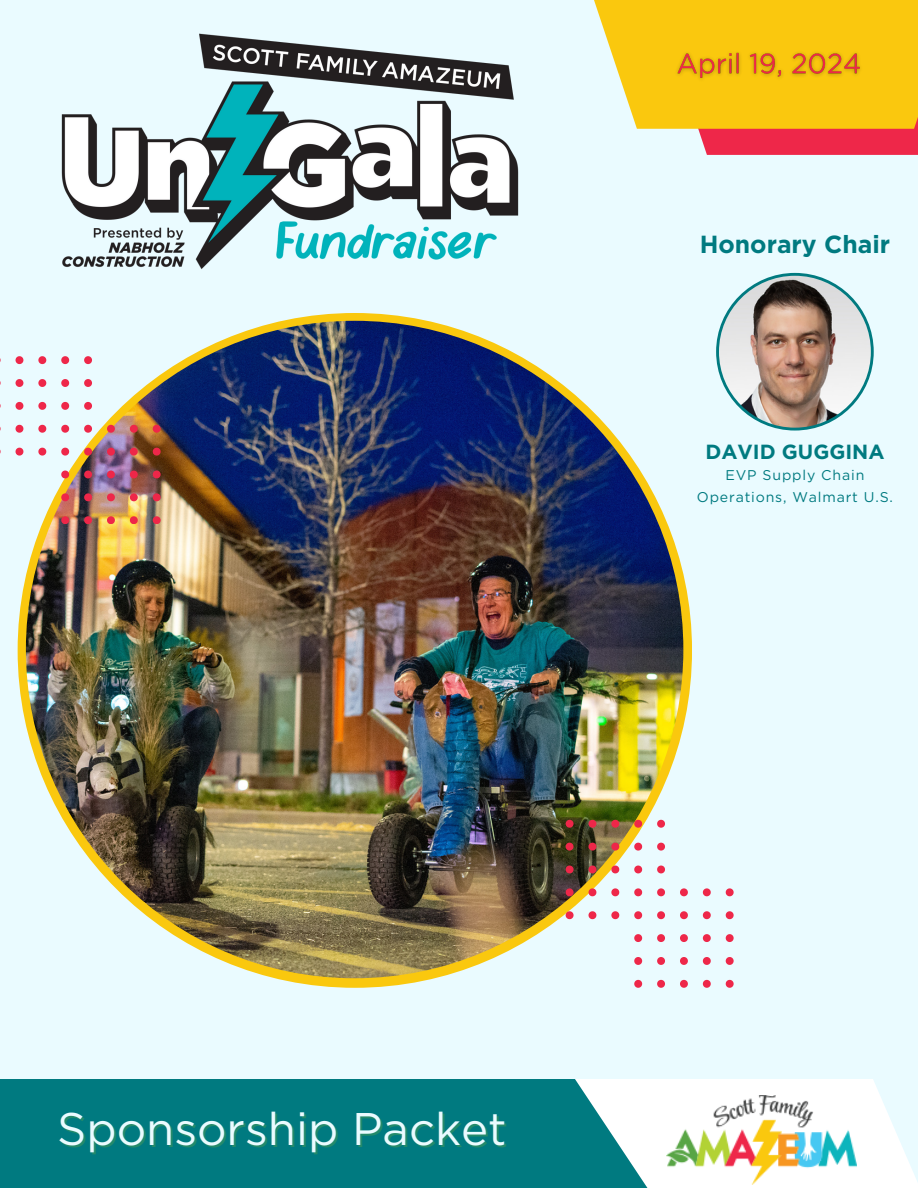
<style>
.page{position:relative;width:918px;height:1188px;background:#eafbff}
.page>*{position:absolute;margin:0;border:0;box-sizing:border-box;transform-origin:0 0}
.t1{font:45.75px "Gotham";color:#eafbff}
.t2{font:700 24.75px "Gotham";color:#007a80}
.t3{font:700 20.4px "Gotham";color:#007a80}
.t4{font:14.1px/21.3px "Gotham";letter-spacing:.06em;color:#007a80;text-align:center}
</style>
<div class="page">
<svg style="left:667px;top:1079px;width:251px;height:109px;fill:#fff"></svg>
<svg style="left:773px;top:0;width:145px;height:155px;background:#f7a71a"></svg>
<svg style="left:0;top:1079px;width:667px;height:109px;background:#15858a"></svg>
<img style="left:667px;top:1095px;width:190px;height:89px">
<img style="left:61px;top:0;width:712px;height:269px">
<div style="left:18px;top:313px;width:674px;height:674px;background:#fac80e;border-radius:50%"></div>
<img style="left:26px;top:321px;width:657px;height:657px;border-radius:50%">
<svg style="left:16px;top:356px;width:7px;height:8px"></svg>
<svg style="left:38px;top:356px;width:8px;height:8px"></svg>
<svg style="left:61px;top:356px;width:8px;height:8px"></svg>
<svg style="left:84px;top:356px;width:8px;height:8px"></svg>
<svg style="left:16px;top:379px;width:7px;height:8px"></svg>
<svg style="left:38px;top:379px;width:8px;height:8px"></svg>
<svg style="left:61px;top:379px;width:8px;height:8px"></svg>
<svg style="left:84px;top:379px;width:8px;height:8px"></svg>
<svg style="left:16px;top:402px;width:7px;height:8px"></svg>
<svg style="left:38px;top:402px;width:8px;height:8px"></svg>
<svg style="left:61px;top:402px;width:8px;height:8px"></svg>
<svg style="left:84px;top:402px;width:8px;height:8px"></svg>
<svg style="left:16px;top:425px;width:7px;height:8px"></svg>
<svg style="left:38px;top:425px;width:8px;height:8px"></svg>
<svg style="left:61px;top:425px;width:8px;height:8px"></svg>
<svg style="left:84px;top:425px;width:8px;height:8px"></svg>
<svg style="left:107px;top:425px;width:8px;height:8px"></svg>
<svg style="left:130px;top:425px;width:8px;height:8px"></svg>
<svg style="left:153px;top:425px;width:7px;height:8px"></svg>
<svg style="left:16px;top:448px;width:7px;height:8px"></svg>
<svg style="left:38px;top:448px;width:8px;height:8px"></svg>
<svg style="left:61px;top:448px;width:8px;height:8px"></svg>
<svg style="left:84px;top:448px;width:8px;height:8px"></svg>
<svg style="left:107px;top:448px;width:8px;height:8px"></svg>
<svg style="left:130px;top:448px;width:8px;height:8px"></svg>
<svg style="left:153px;top:448px;width:7px;height:8px"></svg>
<svg style="left:61px;top:471px;width:8px;height:7px"></svg>
<svg style="left:84px;top:471px;width:8px;height:7px"></svg>
<svg style="left:107px;top:471px;width:8px;height:7px"></svg>
<svg style="left:130px;top:471px;width:8px;height:7px"></svg>
<svg style="left:153px;top:471px;width:7px;height:7px"></svg>
<svg style="left:61px;top:493px;width:8px;height:8px"></svg>
<svg style="left:84px;top:493px;width:8px;height:8px"></svg>
<svg style="left:107px;top:493px;width:8px;height:8px"></svg>
<svg style="left:130px;top:493px;width:8px;height:8px"></svg>
<svg style="left:153px;top:493px;width:7px;height:8px"></svg>
<svg style="left:61px;top:516px;width:8px;height:8px"></svg>
<svg style="left:84px;top:516px;width:8px;height:8px"></svg>
<svg style="left:107px;top:516px;width:8px;height:8px"></svg>
<svg style="left:130px;top:516px;width:8px;height:8px"></svg>
<svg style="left:153px;top:516px;width:7px;height:8px"></svg>
<svg style="left:716px;top:273px;width:158px;height:158px"></svg>
<img style="left:670px;top:46px;width:198px;height:39px">
<svg style="left:566px;top:820px;width:8px;height:8px"></svg>
<svg style="left:589px;top:820px;width:7px;height:8px"></svg>
<svg style="left:611px;top:820px;width:8px;height:8px"></svg>
<svg style="left:634px;top:820px;width:8px;height:8px"></svg>
<svg style="left:657px;top:820px;width:8px;height:8px"></svg>
<svg style="left:566px;top:843px;width:8px;height:8px"></svg>
<svg style="left:589px;top:843px;width:7px;height:8px"></svg>
<svg style="left:611px;top:843px;width:8px;height:8px"></svg>
<svg style="left:634px;top:843px;width:8px;height:8px"></svg>
<svg style="left:657px;top:843px;width:8px;height:8px"></svg>
<svg style="left:566px;top:866px;width:8px;height:7px"></svg>
<svg style="left:589px;top:866px;width:7px;height:7px"></svg>
<svg style="left:611px;top:866px;width:8px;height:7px"></svg>
<svg style="left:634px;top:866px;width:8px;height:7px"></svg>
<svg style="left:657px;top:866px;width:8px;height:7px"></svg>
<svg style="left:566px;top:888px;width:8px;height:8px"></svg>
<svg style="left:589px;top:888px;width:7px;height:8px"></svg>
<svg style="left:611px;top:888px;width:8px;height:8px"></svg>
<svg style="left:634px;top:888px;width:8px;height:8px"></svg>
<svg style="left:657px;top:888px;width:8px;height:8px"></svg>
<svg style="left:680px;top:888px;width:8px;height:8px"></svg>
<svg style="left:703px;top:888px;width:8px;height:8px"></svg>
<svg style="left:726px;top:888px;width:7px;height:8px"></svg>
<svg style="left:566px;top:911px;width:8px;height:8px"></svg>
<svg style="left:589px;top:911px;width:7px;height:8px"></svg>
<svg style="left:611px;top:911px;width:8px;height:8px"></svg>
<svg style="left:634px;top:911px;width:8px;height:8px"></svg>
<svg style="left:657px;top:911px;width:8px;height:8px"></svg>
<svg style="left:680px;top:911px;width:8px;height:8px"></svg>
<svg style="left:703px;top:911px;width:8px;height:8px"></svg>
<svg style="left:726px;top:911px;width:7px;height:8px"></svg>
<svg style="left:634px;top:934px;width:8px;height:8px"></svg>
<svg style="left:657px;top:934px;width:8px;height:8px"></svg>
<svg style="left:680px;top:934px;width:8px;height:8px"></svg>
<svg style="left:703px;top:934px;width:8px;height:8px"></svg>
<svg style="left:726px;top:934px;width:7px;height:8px"></svg>
<svg style="left:634px;top:957px;width:8px;height:8px"></svg>
<svg style="left:657px;top:957px;width:8px;height:8px"></svg>
<svg style="left:680px;top:957px;width:8px;height:8px"></svg>
<svg style="left:703px;top:957px;width:8px;height:8px"></svg>
<svg style="left:726px;top:957px;width:7px;height:8px"></svg>
<svg style="left:634px;top:980px;width:8px;height:7px"></svg>
<svg style="left:657px;top:980px;width:8px;height:7px"></svg>
<svg style="left:680px;top:980px;width:8px;height:7px"></svg>
<svg style="left:703px;top:980px;width:8px;height:7px"></svg>
<svg style="left:726px;top:980px;width:7px;height:7px"></svg>
<p class="t2" style="left:700px;top:230px;width:192px">Honorary Chair</p>
<p class="t3" style="left:705px;top:440px;width:181px">DAVID GUGGINA</p>
<p class="t4" style="left:697px;top:465px;width:198px">EVP Supply Chain<br>Operations, Walmart U.S.</p>
<p class="t1" style="left:57px;top:1101px;width:451px">Sponsorship Packet</p>
</div>
